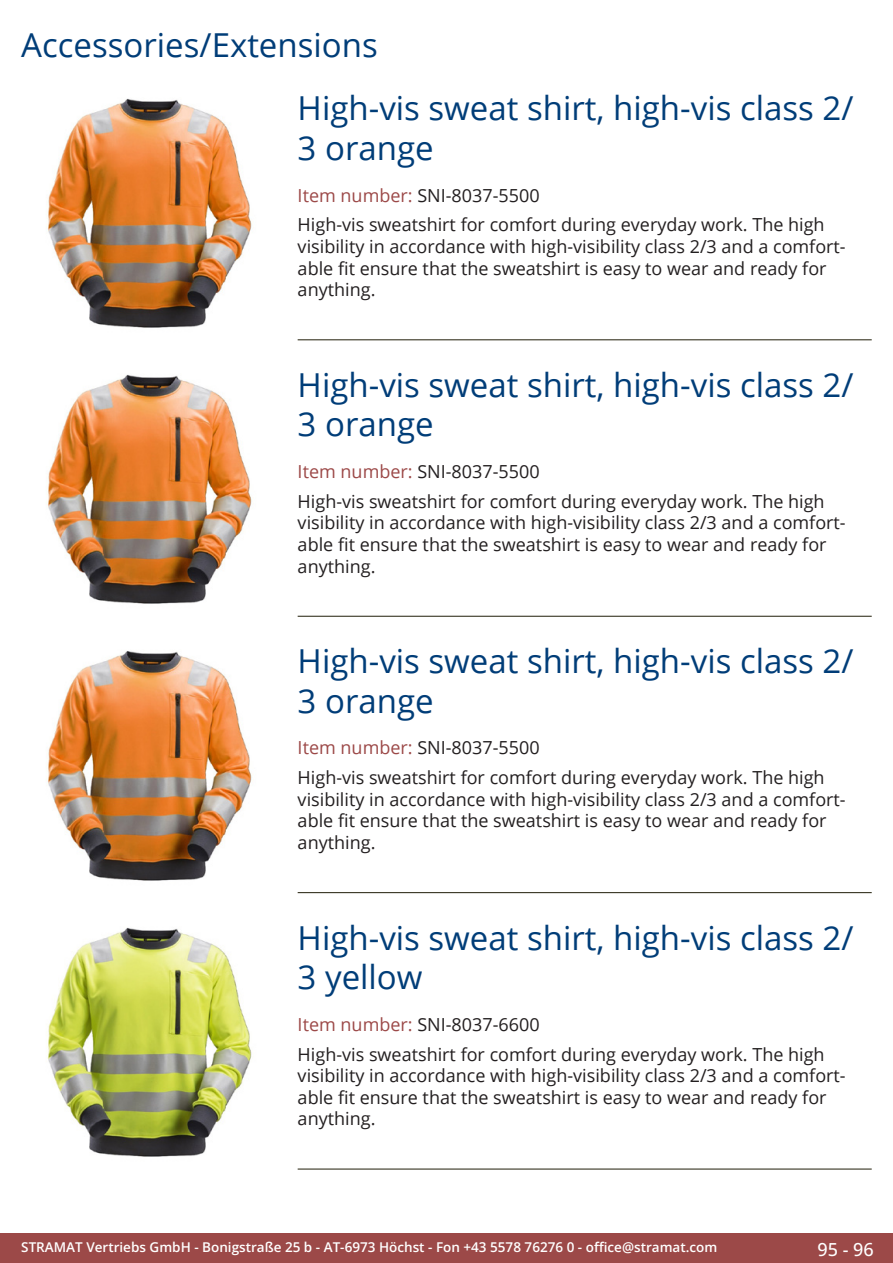
<style>
.page{position:relative;width:893px;height:1263px;background:#fff}
.page>*{position:absolute;margin:0;border:0;box-sizing:border-box;transform-origin:0 0}
.Produkttitel{font:33px/39.6px "Open Sans";color:#003d78}
.RastTitel{font:33px "Open Sans";color:#003d78}
.Beschreibung_Text{font:18px/21.6px "Open Sans";color:#231f20}
.TechDaten_Überschrif{font:18px "Open Sans";color:#231f20}
.t1{font:500 18px "Open Sans";color:#fff}
.t2{font:600 13.5px "Open Sans";color:#fff}
.s1{color:#9c4948}
</style>
<div class="page">
<div style="left:0;top:1233px;width:893px;height:30px;background:#9c4948"></div>
<hr style="left:298px;top:340px;width:574px;height:1px;background:#201d08">
<hr style="left:298px;top:616px;width:574px;height:1px;background:#201d08">
<hr style="left:298px;top:892px;width:574px;height:1px;background:#201d08">
<hr style="left:298px;top:1169px;width:574px;height:1px;background:#201d08">
<img style="left:48px;top:98px;width:204px;height:230px">
<img style="left:48px;top:374px;width:204px;height:230px">
<img style="left:48px;top:651px;width:204px;height:230px">
<img style="left:47px;top:927px;width:205px;height:230px">
<p class="RastTitel" style="left:21px;top:22px;width:358px">Accessories/Extensions</p>
<p class="Produkttitel" style="left:298px;top:88px;width:557px">High-vis sweat shirt, high-vis class 2/<br>3 orange</p>
<p class="TechDaten_Überschrif" style="left:298px;top:183px;width:244px"><span class="s1">Item number:</span> SNI-8037-5500</p>
<p class="Beschreibung_Text" style="left:298px;top:214px;width:548px">High-vis sweatshirt for comfort during everyday work. The high visibility in accordance with high-visibility class 2/3 and a comfort&shy;able fit ensure that the sweatshirt is easy to wear and ready for anything.</p>
<p class="Produkttitel" style="left:298px;top:364px;width:557px">High-vis sweat shirt, high-vis class 2/<br>3 orange</p>
<p class="TechDaten_Überschrif" style="left:298px;top:459px;width:244px"><span class="s1">Item number:</span> SNI-8037-5500</p>
<p class="Beschreibung_Text" style="left:298px;top:490px;width:548px">High-vis sweatshirt for comfort during everyday work. The high visibility in accordance with high-visibility class 2/3 and a comfort&shy;able fit ensure that the sweatshirt is easy to wear and ready for anything.</p>
<p class="Produkttitel" style="left:298px;top:640px;width:557px">High-vis sweat shirt, high-vis class 2/<br>3 orange</p>
<p class="TechDaten_Überschrif" style="left:298px;top:735px;width:244px"><span class="s1">Item number:</span> SNI-8037-5500</p>
<p class="Beschreibung_Text" style="left:298px;top:766px;width:548px">High-vis sweatshirt for comfort during everyday work. The high visibility in accordance with high-visibility class 2/3 and a comfort&shy;able fit ensure that the sweatshirt is easy to wear and ready for anything.</p>
<p class="Produkttitel" style="left:298px;top:917px;width:557px">High-vis sweat shirt, high-vis class 2/<br>3 yellow</p>
<p class="TechDaten_Überschrif" style="left:298px;top:1012px;width:244px"><span class="s1">Item number:</span> SNI-8037-6600</p>
<p class="Beschreibung_Text" style="left:298px;top:1043px;width:548px">High-vis sweatshirt for comfort during everyday work. The high visibility in accordance with high-visibility class 2/3 and a comfort&shy;able fit ensure that the sweatshirt is easy to wear and ready for anything.</p>
<p class="t2" style="left:21px;top:1238px;width:698px">STRAMAT Vertriebs GmbH - Bonigstraße 25 b - AT-6973 Höchst - Fon +43 5578 76276 0 - office@stramat.com</p>
<p class="t1" style="left:817px;top:1237px;width:58px">95 - 96</p>
</div>
